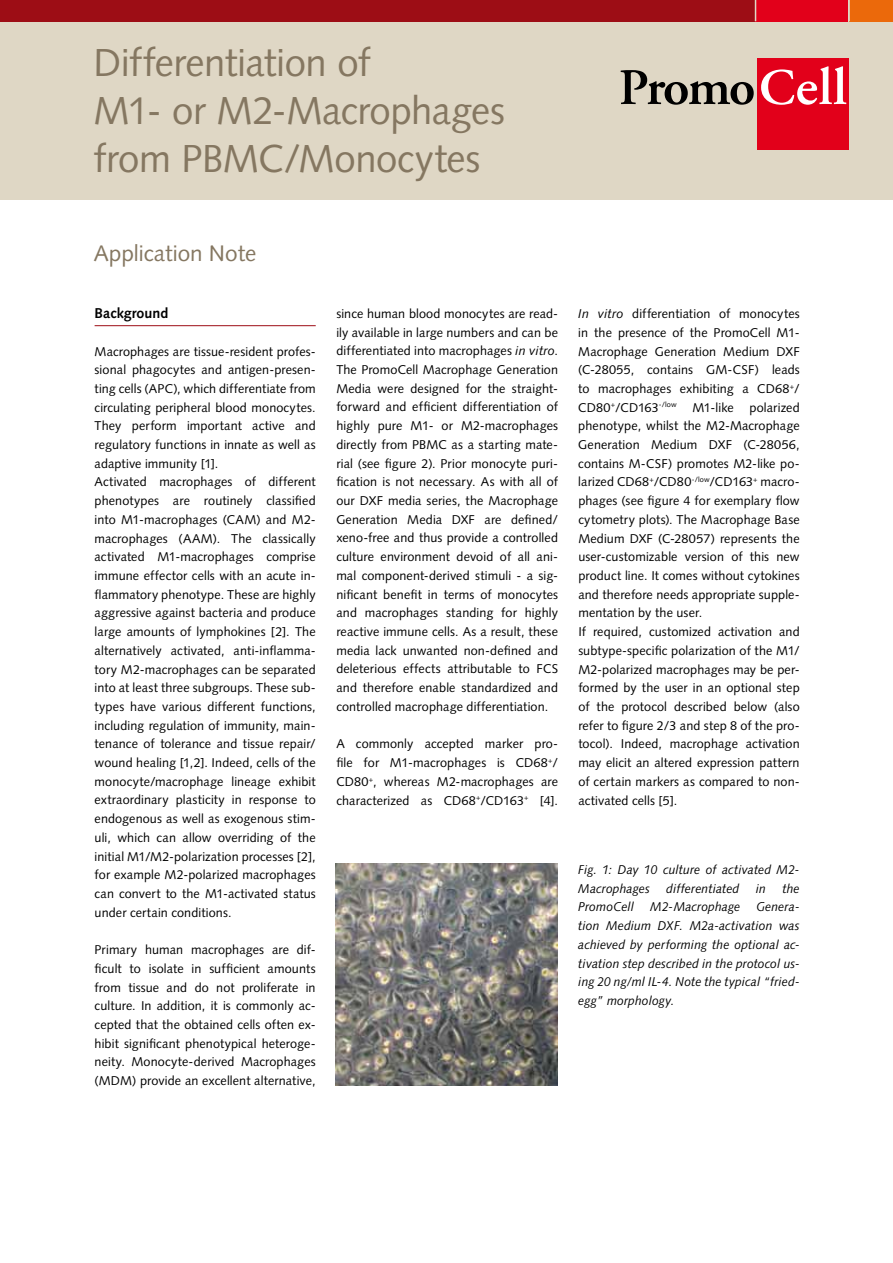
<style>
.page{position:relative;width:893px;height:1263px;background:#fff}
.page>*{position:absolute;margin:0;border:0;box-sizing:border-box;transform-origin:0 0}
.t1{font:39px/48px "Syntax LT Std";letter-spacing:-.01em;color:#857761}
.t2{font:22.5px "Syntax LT Std";color:#857761}
.t3{font:700 14.25px "Syntax LT Std";color:#000}
.t4{font:12.75px/18.8px "Syntax LT Std";letter-spacing:.01em;color:#000;text-align:justify}
.t5{font:italic 12.75px/18.8px "Syntax LT Std";letter-spacing:.01em;color:#000;scale:.95 1}
.s1{font-style:italic}
</style>
<div class="page">
<div style="left:0;top:0;width:893px;height:200px;background:#dfd7c5"></div>
<div style="left:0;top:0;width:755px;height:21px;background:#9d0d15"></div>
<svg style="left:620px;top:70px;width:134px;height:35px"></svg>
<div style="left:757px;top:58px;width:92px;height:92px;background:#e2001a"></div>
<svg style="left:761px;top:66px;width:85px;height:39px"></svg>
<div style="left:755px;top:0;width:93px;height:21px;background:#e2001a"></div>
<svg style="left:755px;top:0;width:1px;height:21px"></svg>
<div style="left:850px;top:0;width:43px;height:21px;background:#eb690b"></div>
<hr style="left:95px;top:325px;width:221px;height:1px;background:#9d0d15">
<img style="left:336px;top:864px;width:221px;height:221px">
<h1 class="t1" style="left:94px;top:39px;width:413px">Differentiation of<br>M1- or M2-Macrophages from PBMC/Monocytes</h1>
<h2 class="t2" style="left:94px;top:240px;width:164px">Application Note</h2>
<p class="t3" style="left:95px;top:305px;width:75px">Background</p>
<p class="t4" style="left:95px;top:342px;width:223px;text-align:left">Macrophages are tissue-resident profes&shy;sional phagocytes and antigen-presen&shy;ting cells (APC), which differentiate from circulating peripheral blood monocytes.<br>They perform important active and regulatory functions in innate as well as adaptive immunity [1].<br>Activated macrophages of different phenotypes are routinely classified into M1-macrophages (CAM) and M2- macrophages (AAM). The classically activated M1-macrophages comprise immune effector cells with an acute in&shy;flammatory phenotype. These are highly aggressive against bacteria and produce large amounts of lymphokines [2]. The alternatively activated, anti-inflamma&shy;tory M2-macrophages can be separated into at least three subgroups. These sub&shy;types have various different functions, including regulation of immunity, main&shy;tenance of tolerance and tissue repair/ wound healing [1,2]. Indeed, cells of the monocyte/macrophage lineage exhibit extraordinary plasticity in response to endogenous as well as exogenous stim&shy;uli, which can allow overriding of the initial M1/M2-polarization processes [2], for example M2-polarized macrophages can convert to the M1-activated status under certain conditions.</p>
<p class="t4" style="left:95px;top:940px;width:223px">Primary human macrophages are dif&shy;ficult to isolate in sufficient amounts from tissue and do not proliferate in culture. In addition, it is commonly ac&shy;cepted that the obtained cells often ex&shy;hibit significant phenotypical heteroge&shy;neity. Monocyte-derived Macrophages (MDM) provide an excellent alternative,</p>
<p class="t4" style="left:336px;top:304px;width:223px">since human blood monocytes are read&shy;ily available in large numbers and can be differentiated into macrophages <span class="s1">in vitro</span>.<br>The PromoCell Macrophage Generation Media were designed for the straight&shy;forward and efficient differentiation of highly pure M1- or M2-macrophages directly from PBMC as a starting mate&shy;rial (see figure 2). Prior monocyte puri&shy;fication is not necessary. As with all of our DXF media series, the Macrophage Generation Media DXF are defined/ xeno-free and thus provide a controlled culture environment devoid of all ani&shy;mal component-derived stimuli - a sig&shy;nificant benefit in terms of monocytes and macrophages standing for highly reactive immune cells. As a result, these media lack unwanted non-defined and deleterious effects attributable to FCS and therefore enable standardized and controlled macrophage differentiation.</p>
<p class="t4" style="left:336px;top:734px;width:223px">A commonly accepted marker pro&shy;file for M1-macrophages is CD68<sup>+</sup>/ CD80<sup>+</sup>, whereas M2-macrophages are characterized as CD68<sup>+</sup>/CD163<sup>+</sup> [4].</p>
<p class="t4" style="left:578px;top:304px;width:223px;text-align:left"><span class="s1">In vitro</span> differentiation of monocytes in the presence of the PromoCell M1- Macrophage Generation Medium DXF (C-28055, contains GM-CSF) leads to macrophages exhibiting a CD68<sup>+</sup>/ CD80<sup>+</sup>/CD163<sup>-/low</sup> M1-like polarized phenotype, whilst the M2-Macrophage Generation Medium DXF (C-28056, contains M-CSF) promotes M2-like po&shy;larized CD68<sup>+</sup>/CD80<sup>-/low</sup>/CD163<sup>+</sup> macro&shy;phages (see figure 4 for exemplary flow cytometry plots). The Macrophage Base Medium DXF (C-28057) represents the user-customizable version of this new product line. It comes without cytokines and therefore needs appropriate supple&shy;mentation by the user.<br>If required, customized activation and subtype-specific polarization of the M1/ M2-polarized macrophages may be per&shy;formed by the user in an optional step of the protocol described below (also refer to figure 2/3 and step 8 of the pro&shy;tocol). Indeed, macrophage activation may elicit an altered expression pattern of certain markers as compared to non&shy;activated cells [5].</p>
<p class="t5" style="left:578px;top:860px;width:235px">Fig. 1: Day 10 culture of activated M2-<br>Macrophages</p>
<p class="t5" style="left:666px;top:879px;width:78px">differentiated</p>
<p class="t5" style="left:756px;top:879px;width:12px">in</p>
<p class="t5" style="left:782px;top:879px;width:20px">the</p>
<p class="t5" style="left:578px;top:897px;width:60px">PromoCell</p>
<p class="t5" style="left:650px;top:897px;width:96px">M2-Macrophage</p>
<p class="t5" style="left:578px;top:897px;width:235px;text-align:justify;text-indent:178px">Genera&shy;tion Medium DXF. M2a-activation was achieved by performing the optional ac&shy;tivation step described in the protocol us&shy;ing 20 ng/ml IL-4. Note the typical “fried&shy;egg” morphology.</p>
</div>
